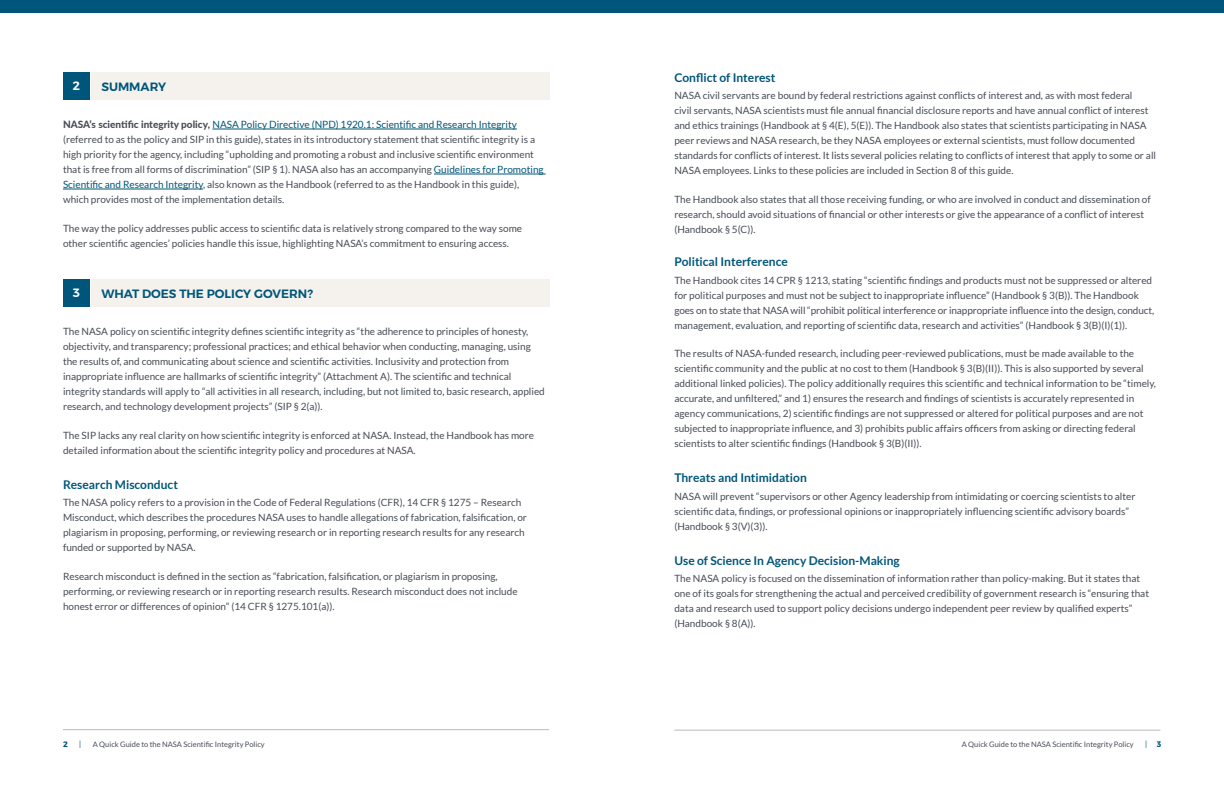
<style>
.page{position:relative;width:1224px;height:792px;background:#fff}
.page>*{position:absolute;margin:0;border:0;box-sizing:border-box;transform-origin:0 0}
.t1{font:700 12px "Lato";color:#00567a}
.t2{font:600 12px "Montserrat";color:#00567a}
.t3{font:600 12px "Montserrat";color:#fff}
.t4{font:10px/15px "Lato";color:#474c55}
.t5{font:300 8px "Montserrat";color:#00567a}
.t6{font:700 8px "Montserrat";color:#00567a}
.t7{font:7.5px "Lato";color:#474c55}
.s1{font-weight:800}
.s2{color:#00567a}
.s3{font-weight:700}
</style>
<div class="page">
<hr style="left:63px;top:729px;width:486px;height:1px;background:#b7b9be">
<hr style="left:674px;top:730px;width:486px;height:1px;background:#b7b9be">
<div style="left:0;top:0;width:620px;height:13px;background:#00567a"></div>
<div style="left:612px;top:0;width:612px;height:13px;background:#00567a"></div>
<hr style="left:212px;top:129px;width:305px;height:1px;background:#00567a">
<hr style="left:434px;top:174px;width:112px;height:1px;background:#00567a">
<hr style="left:63px;top:189px;width:140px;height:1px;background:#00567a">
<div style="left:91px;top:72px;width:459px;height:28px;background:#f5f2ed"></div>
<div style="left:63px;top:72px;width:27px;height:28px;background:#00567a"></div>
<div style="left:91px;top:279px;width:459px;height:28px;background:#f5f2ed"></div>
<div style="left:63px;top:279px;width:27px;height:28px;background:#00567a"></div>
<p class="t3" style="left:73px;top:76px;width:9px">2</p>
<p class="t2" style="left:101px;top:77px;width:66px">SUMMARY</p>
<p class="t4" style="left:63px;top:117px;width:482px"><span class="s1">NASA’s scientific integrity policy,</span> <span class="s2">NASA Policy Directive (NPD) 1920.1: Scientific and Research Integrity </span>(referred to as the policy and SIP in this guide), states in its introductory statement that scientific integrity is a high priority for the agency, including “upholding and promoting a robust and inclusive scientific environment that is free from all forms of discrimination” (SIP § 1). NASA also has an accompanying <span class="s2">Guidelines for Promoting Scientific and Research Integrity</span>, also known as the Handbook (referred to as the Handbook in this guide), which provides most of the implementation details.</p>
<p class="t4" style="left:63px;top:221px;width:461px">The way the policy addresses public access to scientific data is relatively strong compared to the way some other scientific agencies’ policies handle this issue, highlighting NASA’s commitment to ensuring access.</p>
<p class="t3" style="left:73px;top:283px;width:9px">3</p>
<p class="t2" style="left:101px;top:284px;width:213px">WHAT DOES THE POLICY GOVERN?</p>
<p class="t4" style="left:63px;top:324px;width:483px">The NASA policy on scientific integrity defines scientific integrity as “the adherence to principles of honesty, objectivity, and transparency; professional practices; and ethical behavior when conducting, managing, using the results of, and communicating about science and scientific activities. Inclusivity and protection from inappropriate influence are hallmarks of scientific integrity” (Attachment A). The scientific and technical integrity standards will apply to “all activities in all research, including, but not limited to, basic research, applied research, and technology development projects” (SIP § 2(a)).</p>
<p class="t4" style="left:63px;top:428px;width:473px">The SIP lacks any real clarity on how scientific integrity is enforced at NASA. Instead, the Handbook has more detailed information about the scientific integrity policy and procedures at NASA.</p>
<p class="t1" style="left:63px;top:477px;width:116px">Research Misconduct</p>
<p class="t4" style="left:63px;top:495px;width:466px">The NASA policy refers to a provision in the Code of Federal Regulations (CFR), 14 CFR § 1275 – Research Misconduct, which describes the procedures NASA uses to handle allegations of fabrication, falsification, or plagiarism in proposing, performing, or reviewing research or in reporting research results for any research funded or supported by NASA.</p>
<p class="t4" style="left:63px;top:568px;width:456px">Research misconduct is defined in the section as “fabrication, falsification, or plagiarism in proposing, performing, or reviewing research or in reporting research results. Research misconduct does not include honest error or differences of opinion” (14 CFR § 1275.101(a)).</p>
<p class="t1" style="left:674px;top:70px;width:103px">Conflict of Interest</p>
<p class="t4" style="left:674px;top:88px;width:483px">NASA civil servants are bound by federal restrictions against conflicts of interest and, as with most federal<br>civil servants, NASA scientists must file annual financial disclosure reports and have annual conflict of interest and ethics trainings (Handbook at § 4(E), 5(E)). The Handbook also states that scientists participating in NASA peer reviews and NASA research, be they NASA employees or external scientists, must follow documented standards for conflicts of interest. It lists several policies relating to conflicts of interest that apply to some or all NASA employees. Links to these policies are included in Section 8 of this guide.</p>
<p class="t4" style="left:674px;top:191px;width:478px">The Handbook also states that all those receiving funding, or who are involved in conduct and dissemination of research, should avoid situations of financial or other interests or give the appearance of a conflict of interest (Handbook § 5(C)).</p>
<p class="t1" style="left:674px;top:255px;width:115px">Political Interference</p>
<p class="t4" style="left:674px;top:273px;width:481px">The Handbook cites 14 CPR § 1213, stating “scientific findings and products must not be suppressed or altered for political purposes and must not be subject to inappropriate influence” (Handbook § 3(B)). The Handbook goes on to state that NASA will “prohibit political interference or inappropriate influence into the design, conduct, management, evaluation, and reporting of scientific data, research and activities” (Handbook § 3(B)(I)(1)).</p>
<p class="t4" style="left:674px;top:346px;width:483px">The results of NASA-funded research, including peer-reviewed publications, must be made available to the scientific community and the public at no cost to them (Handbook § 3(B)(II)). This is also supported by several additional linked policies). The policy additionally requires this scientific and technical information to be “timely, accurate, and unfiltered,” and 1) ensures the research and findings of scientists is accurately represented in agency communications, 2) scientific findings are not suppressed or altered for political purposes and are not subjected to inappropriate influence, and 3) prohibits public affairs officers from asking or directing federal scientists to alter scientific findings (Handbook § 3(B)(II)).</p>
<p class="t1" style="left:674px;top:471px;width:134px">Threats and Intimidation</p>
<p class="t4" style="left:674px;top:489px;width:463px">NASA will prevent “supervisors or other Agency leadership from intimidating or coercing scientists to alter scientific data, findings, or professional opinions or inappropriately influencing scientific advisory boards” (Handbook § 3(V)(3)).</p>
<p class="t1" style="left:674px;top:553px;width:227px">Use of Science In Agency Decision-Making</p>
<p class="t4" style="left:674px;top:571px;width:476px">The NASA policy is focused on the dissemination of information rather than policy-making. But it states that one of its goals for strengthening the actual and perceived credibility of government research is “ensuring that data and research used to support policy decisions undergo independent peer review by qualified experts” (Handbook § 8(A)).</p>
<p class="t6" style="left:63px;top:740px;width:6px">2</p>
<p class="t5" style="left:79px;top:740px;width:3px">|</p>
<p class="t7" style="left:93px;top:741px;width:174px">A Quick Guide to the NASA Scientific Integrity Policy</p>
<p class="t7" style="left:962px;top:741px;width:174px">A Quick Guide to the NASA Scientific Integrity Policy</p>
<p class="t5" style="left:1145px;top:740px;width:18px">| <span class="s3">3</span></p>
</div>
